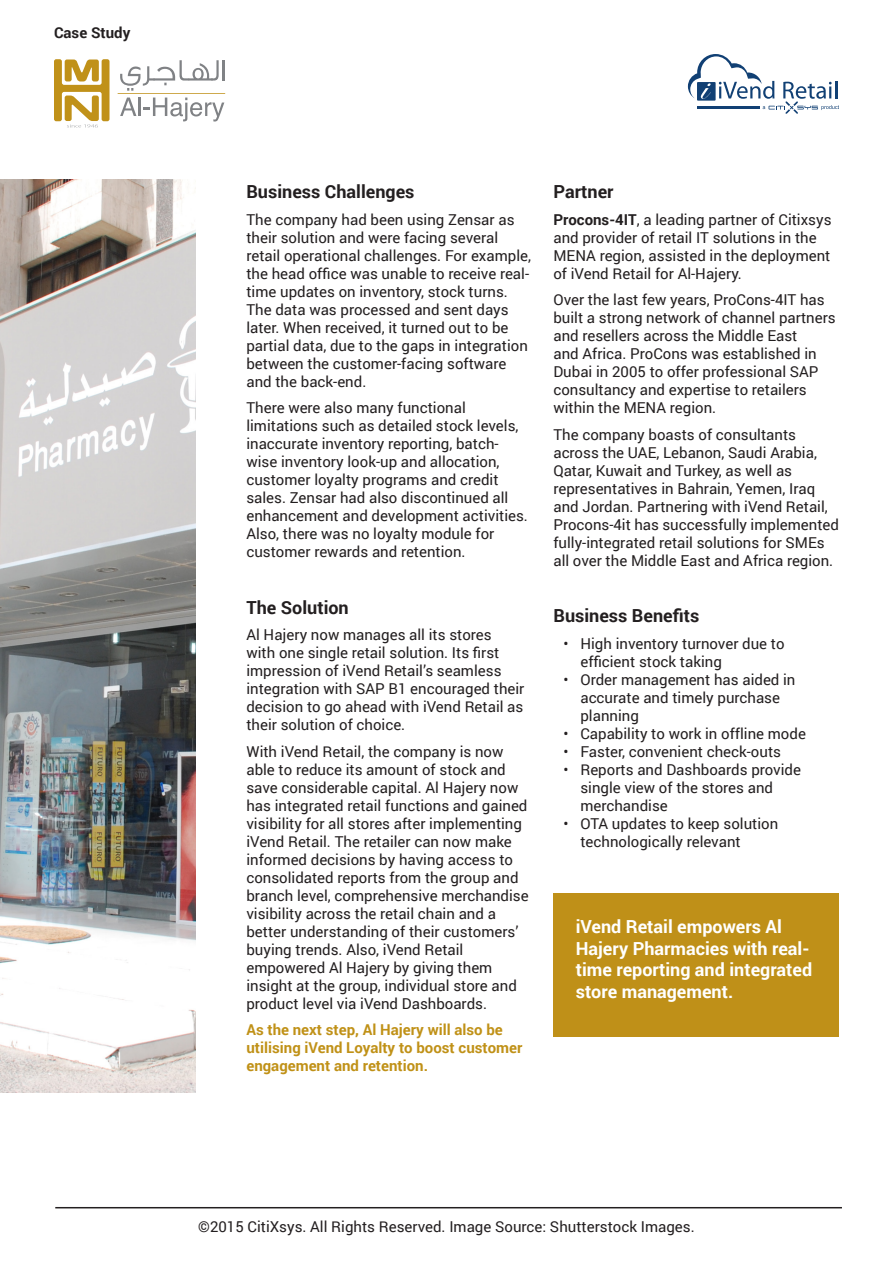
<style>
.page{position:relative;width:893px;height:1263px;background:#fff}
.page>*{position:absolute;margin:0;border:0;box-sizing:border-box;transform-origin:0 0}
.Body_Headings{font:700 18px/21.6px "Roboto";color:#fff}
.Body_Headings-2{font:700 18px "Roboto";color:#231f20}
.Body{font:15px/18px "Roboto";color:#231f20}
.Body-2{font:700 15px/18px "Roboto";color:#c09117}
.t1{font:700 15px "Roboto";color:#231f20}
.s1{font-weight:700}
</style>
<div class="page">
<hr style="left:55px;top:1207px;width:787px;height:1px;background:#231f20">
<svg style="left:688px;top:54px;width:151px;height:60px"></svg>
<div style="left:553px;top:893px;width:286px;height:143px;background:#bf9018"></div>
<img style="left:0;top:179px;width:196px;height:914px">
<hr style="left:118px;top:93px;width:107px;height:1px;background:#c09119">
<svg style="left:54px;top:59px;width:55px;height:69px"></svg>
<svg style="left:120px;top:60px;width:99px;height:31px"></svg>
<hr style="left:223px;top:60px;width:2px;height:21px;background:#808285">
<svg style="left:120px;top:98px;width:16px;height:18px"></svg>
<hr style="left:138px;top:98px;width:3px;height:18px;background:#808285">
<svg style="left:143px;top:98px;width:81px;height:24px"></svg>
<p class="t1" style="left:54px;top:23px;width:78px">Case Study</p>
<p class="Body_Headings-2" style="left:246px;top:179px;width:170px">Business Challenges</p>
<p class="Body" style="left:246px;top:210px;width:286px">The company had been using Zensar as their solution and were facing several retail operational challenges. For example, the head office was unable to receive real&shy;time updates on inventory, stock turns.<br>The data was processed and sent days later. When received, it turned out to be partial data, due to the gaps in integration between the customer-facing software and the back-end.</p>
<p class="Body" style="left:246px;top:398px;width:283px">There were also many functional limitations such as detailed stock levels, inaccurate inventory reporting, batch&shy;wise inventory look-up and allocation, customer loyalty programs and credit sales. Zensar had also discontinued all enhancement and development activities.<br>Also, there was no loyalty module for customer rewards and retention.</p>
<p class="Body_Headings-2" style="left:246px;top:595px;width:104px">The Solution</p>
<p class="Body" style="left:246px;top:625px;width:279px">Al Hajery now manages all its stores<br>with one single retail solution. Its first impression of iVend Retail’s seamless integration with SAP B1 encouraged their decision to go ahead with iVend Retail as their solution of choice.</p>
<p class="Body" style="left:246px;top:742px;width:284px">With iVend Retail, the company is now able to reduce its amount of stock and save considerable capital. Al Hajery now has integrated retail functions and gained visibility for all stores after implementing iVend Retail. The retailer can now make informed decisions by having access to consolidated reports from the group and branch level, comprehensive merchandise visibility across the retail chain and a better understanding of their customers’ buying trends. Also, iVend Retail empowered Al Hajery by giving them insight at the group, individual store and product level via iVend Dashboards.</p>
<p class="Body-2" style="left:246px;top:1020px;width:277px">As the next step, Al Hajery will also be utilising iVend Loyalty to boost customer engagement and retention.</p>
<p class="Body_Headings-2" style="left:553px;top:179px;width:62px">Partner</p>
<p class="Body" style="left:553px;top:210px;width:280px"><span class="s1">Procons-4IT</span>, a leading partner of Citixsys and provider of retail IT solutions in the MENA region, assisted in the deployment of iVend Retail for Al-Hajery.</p>
<p class="Body" style="left:553px;top:290px;width:284px">Over the last few years, ProCons-4IT has built a strong network of channel partners and resellers across the Middle East<br>and Africa. ProCons was established in Dubai in 2005 to offer professional SAP consultancy and expertise to retailers within the MENA region.</p>
<p class="Body" style="left:553px;top:425px;width:287px">The company boasts of consultants across the UAE, Lebanon, Saudi Arabia, Qatar, Kuwait and Turkey, as well as representatives in Bahrain, Yemen, Iraq and Jordan. Partnering with iVend Retail, Procons-4it has successfully implemented fully-integrated retail solutions for SMEs all over the Middle East and Africa region.</p>
<p class="Body_Headings-2" style="left:553px;top:603px;width:147px">Business Benefits</p>
<p class="Body" style="left:580px;top:634px;width:206px;text-indent:-17px">• High inventory turnover due to efficient stock taking</p>
<p class="Body" style="left:580px;top:670px;width:217px;text-indent:-17px">• Order management has aided in accurate and timely purchase planning</p>
<p class="Body" style="left:563px;top:724px;width:244px">• Capability to work in offline mode</p>
<p class="Body" style="left:563px;top:742px;width:219px">• Faster, convenient check-outs</p>
<p class="Body" style="left:580px;top:760px;width:222px;text-indent:-17px">• Reports and Dashboards provide single view of the stores and merchandise</p>
<p class="Body" style="left:580px;top:814px;width:199px;text-indent:-17px">• OTA updates to keep solution technologically relevant</p>
<p class="Body_Headings" style="left:576px;top:915px;width:238px">iVend Retail empowers Al<br>Hajery Pharmacies with real&shy;time reporting and integrated store management.</p>
<p class="Body" style="left:198px;top:1217px;width:498px">©2015 CitiXsys. All Rights Reserved. Image Source: Shutterstock Images.</p>
</div>
